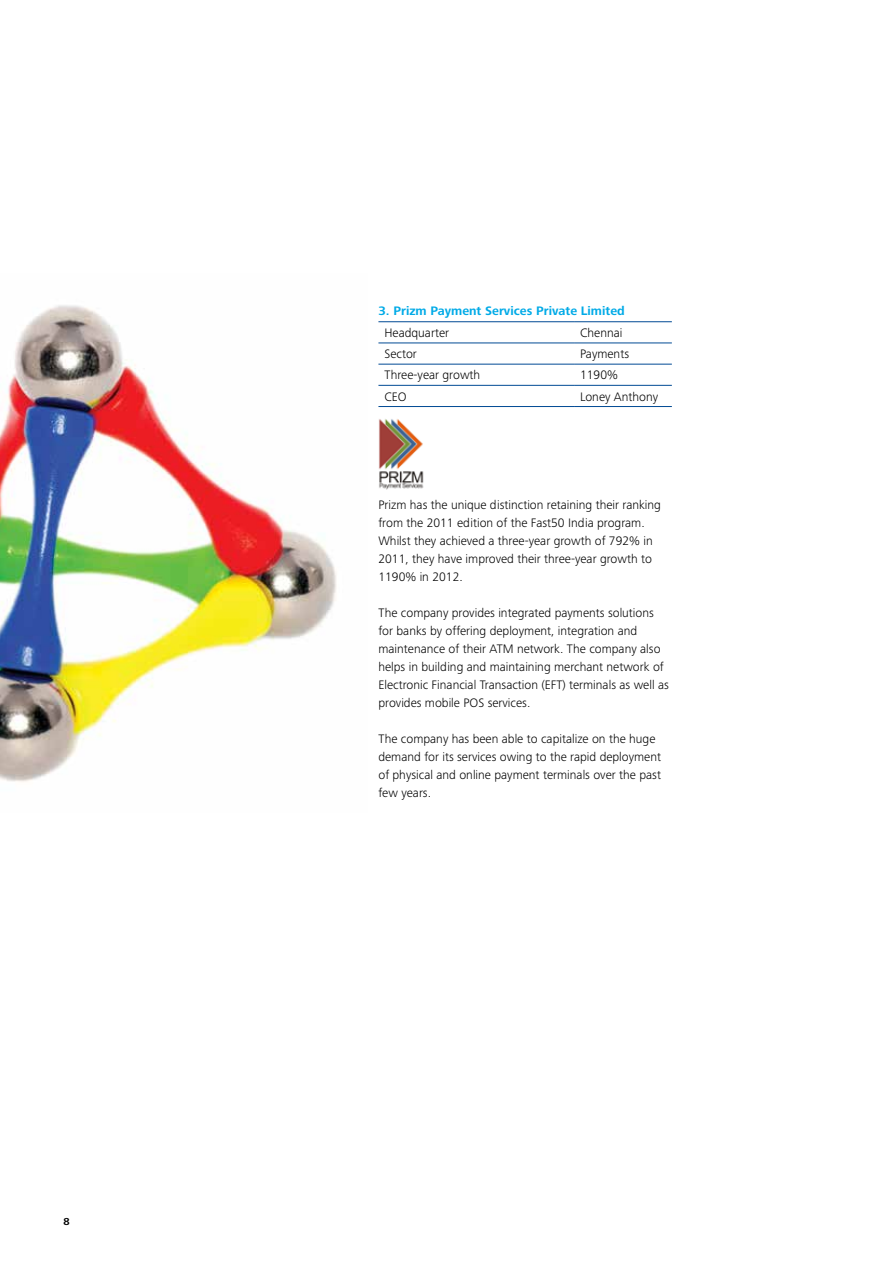
<style>
.page{position:relative;width:893px;height:1263px;background:#fff}
.page>*{position:absolute;margin:0;border:0;box-sizing:border-box;transform-origin:0 0}
.t1{font:300 12.75px/18px "Frutiger Next Pro";color:#000}
.t2{font:700 12.75px "Frutiger Next Pro";color:#00aae7}
.t3{font:700 10.5px "Frutiger Next Pro";color:#000}
</style>
<div class="page">
<hr style="left:378px;top:321px;width:196px;height:1px;background:#004a94">
<hr style="left:574px;top:321px;width:98px;height:1px;background:#004a94">
<hr style="left:378px;top:343px;width:196px;height:1px;background:#004a94">
<hr style="left:574px;top:343px;width:98px;height:1px;background:#004a94">
<hr style="left:378px;top:364px;width:196px;height:1px;background:#004a94">
<hr style="left:574px;top:364px;width:98px;height:1px;background:#004a94">
<hr style="left:378px;top:385px;width:196px;height:1px;background:#004a94">
<hr style="left:574px;top:385px;width:98px;height:1px;background:#004a94">
<hr style="left:378px;top:406px;width:196px;height:1px;background:#004a94">
<hr style="left:574px;top:406px;width:98px;height:1px;background:#004a94">
<img style="left:0;top:305px;width:337px;height:477px">
<img style="left:378px;top:419px;width:46px;height:71px">
<p class="t3" style="left:63px;top:1215px;width:8px">8</p>
<p class="t2" style="left:378px;top:304px;width:248px">3. Prizm Payment Services Private Limited</p>
<p class="t1" style="left:384px;top:324px;width:66px">Headquarter</p>
<p class="t1" style="left:580px;top:324px;width:44px">Chennai</p>
<p class="t1" style="left:384px;top:345px;width:34px">Sector</p>
<p class="t1" style="left:580px;top:345px;width:51px">Payments</p>
<p class="t1" style="left:384px;top:366px;width:97px">Three-year growth</p>
<p class="t1" style="left:580px;top:366px;width:39px">1190%</p>
<p class="t1" style="left:384px;top:387px;width:24px">CEO</p>
<p class="t1" style="left:580px;top:387px;width:80px">Loney Anthony</p>
<p class="t1" style="left:378px;top:496px;width:284px">Prizm has the unique distinction retaining their ranking from the 2011 edition of the Fast50 India program.<br>Whilst they achieved a three-year growth of 792% in 2011, they have improved their three-year growth to 1190% in 2012.</p>
<p class="t1" style="left:378px;top:604px;width:292px">The company provides integrated payments solutions for banks by offering deployment, integration and maintenance of their ATM network. The company also helps in building and maintaining merchant network of Electronic Financial Transaction (EFT) terminals as well as provides mobile POS services.</p>
<p class="t1" style="left:378px;top:730px;width:284px">The company has been able to capitalize on the huge demand for its services owing to the rapid deployment of physical and online payment terminals over the past few years.</p>
</div>
